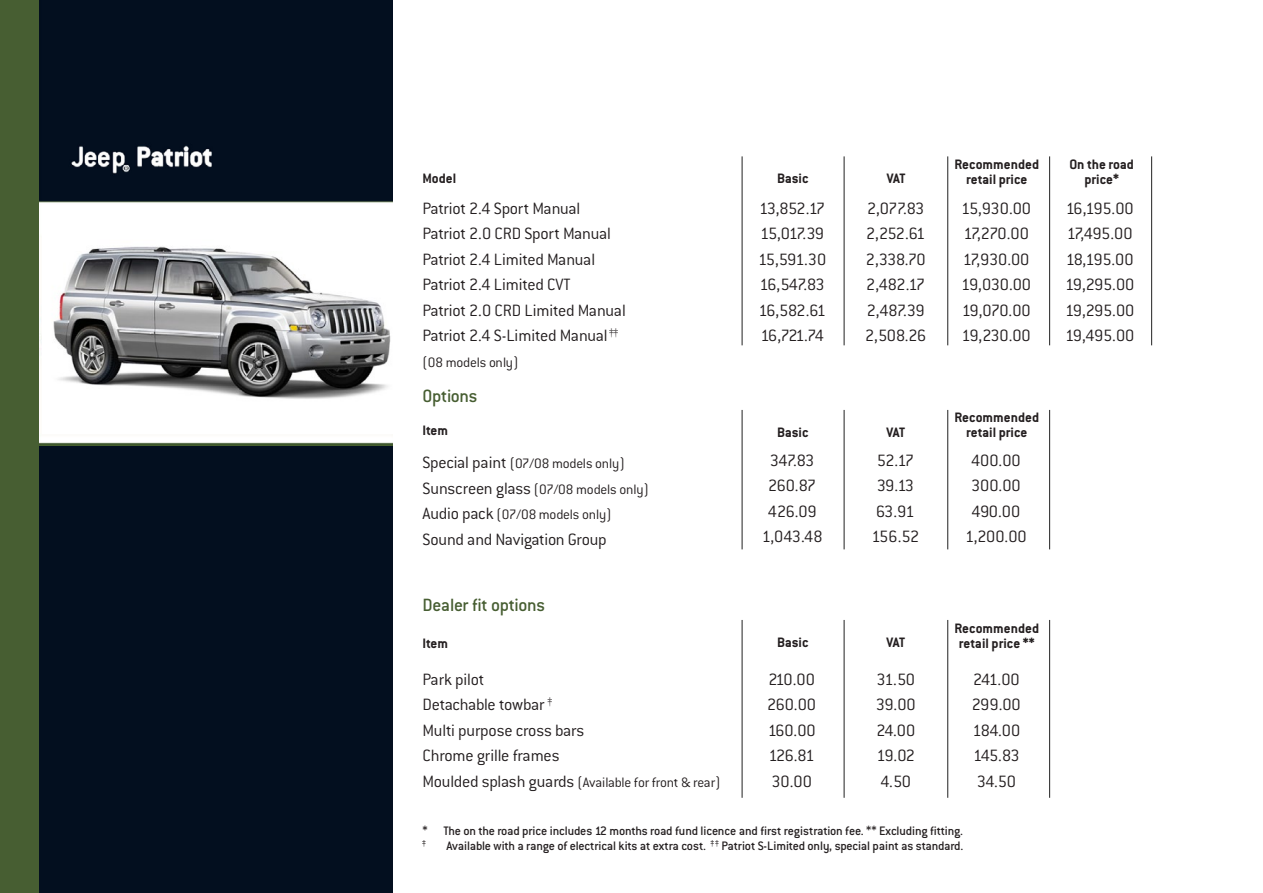
<style>
.page{position:relative;width:1263px;height:893px;background:#fff}
.page>*{position:absolute;margin:0;border:0;box-sizing:border-box;transform-origin:0 0}
.t1{font:500 19.5px "Conduit ITC";letter-spacing:-.015em;color:#475e32}
.t2{font:300 18px/25.5px "Conduit ITC";letter-spacing:-.02em;color:#241f20;text-align:justify}
.t3{font:300 18px/25.5px "Conduit ITC";letter-spacing:-.07em;color:#241f20}
.t4{font:300 18px/25.5px "Conduit ITC";color:#241f20;text-align:center}
.t5{font:300 18px/25.5px "Conduit ITC";letter-spacing:-.055em;color:#241f20}
.t6{font:300 15px/25.5px "Conduit ITC";letter-spacing:-.015em;color:#241f20}
.t7{font:700 15px/15px "Conduit ITC";color:#241f20;text-align:center}
.t8{font:500 13.5px "Conduit ITC";letter-spacing:-.01em;color:#241f20}
.t9{font:500 7.8px "Conduit ITC";color:#241f20}
.s1{font-size:18px}
</style>
<div class="page">
<img style="left:38px;top:0;width:355px;height:446px">
<div style="left:38px;top:446px;width:355px;height:447px;background:#030f1f"></div>
<div style="left:0;top:0;width:38px;height:893px;background:#475e32"></div>
<div style="left:42px;top:228px;width:356px;height:206px;background:#fff"></div>
<img style="left:53px;top:246px;width:338px;height:153px">
<hr style="left:742px;top:156px;width:1px;height:189px;background:#212121">
<hr style="left:844px;top:156px;width:1px;height:189px;background:#212121">
<hr style="left:947px;top:156px;width:1px;height:189px;background:#212121">
<hr style="left:1049px;top:156px;width:1px;height:189px;background:#212121">
<hr style="left:1151px;top:156px;width:1px;height:189px;background:#212121">
<hr style="left:742px;top:410px;width:1px;height:139px;background:#212121">
<hr style="left:844px;top:410px;width:1px;height:139px;background:#212121">
<hr style="left:947px;top:410px;width:1px;height:139px;background:#212121">
<hr style="left:1049px;top:410px;width:1px;height:139px;background:#212121">
<hr style="left:742px;top:620px;width:1px;height:178px;background:#212121">
<hr style="left:844px;top:620px;width:1px;height:178px;background:#212121">
<hr style="left:947px;top:620px;width:1px;height:178px;background:#212121">
<hr style="left:1049px;top:620px;width:1px;height:178px;background:#212121">
<p class="t7" style="left:423px;top:171px;width:35px">Model</p>
<p class="t2" style="left:423px;top:196px;width:205px;text-align:left">Patriot 2.4 Sport Manual<br>Patriot 2.0 CRD Sport Manual<br>Patriot 2.4 Limited Manual<br>Patriot 2.4 Limited CVT<br>Patriot 2.0 CRD Limited Manual<br>Patriot 2.4 S-Limited Manual <sup>‡‡</sup></p>
<p class="t6" style="left:423px;top:349px;width:97px">(08 models only)</p>
<p class="t1" style="left:423px;top:385px;width:56px">Options</p>
<p class="t7" style="left:423px;top:423px;width:27px">Item</p>
<p class="t6" style="left:423px;top:451px;width:228px"><span class="s1">Special paint</span> (07/08 models only)<br><span class="s1">Sunscreen glass</span> (07/08 models only)<br><span class="s1">Audio pack</span> (07/08 models only)</p>
<p class="t2" style="left:423px;top:526px;width:186px">Sound and Navigation Group</p>
<p class="t1" style="left:423px;top:594px;width:124px">Dealer fit options</p>
<p class="t7" style="left:423px;top:636px;width:27px">Item</p>
<p class="t2" style="left:423px;top:666px;width:163px;text-align:left">Park pilot<br>Detachable towbar <sup>‡<br></sup>Multi purpose cross bars<br>Chrome grille frames</p>
<p class="t6" style="left:423px;top:769px;width:299px"><span class="s1">Moulded splash guards</span> (Available for front &amp; rear)</p>
<p class="t7" style="left:777px;top:171px;width:33px">Basic</p>
<p class="t3" style="left:758px;top:196px;width:70px">13,852.17<br>15,017.39<br>15,591.30<br>16,547.83<br>16,582.61<br>16,721.74</p>
<p class="t7" style="left:777px;top:424px;width:33px">Basic</p>
<p class="t2" style="left:762px;top:448px;width:62px;text-align:center">347.83<br>260.87<br>426.09<br>1,043.48</p>
<p class="t7" style="left:777px;top:634px;width:33px">Basic</p>
<p class="t2" style="left:767px;top:666px;width:50px">210.00<br>260.00<br>160.00<br>126.81<br>30.00</p>
<p class="t7" style="left:887px;top:171px;width:20px">VAT</p>
<p class="t2" style="left:865px;top:196px;width:63px">2,077.83<br>2,252.61<br>2,338.70<br>2,482.17<br>2,487.39<br>2,508.26</p>
<p class="t7" style="left:887px;top:424px;width:20px">VAT</p>
<p class="t5" style="left:871px;top:448px;width:49px">52.17<br>39.13<br>63.91<br>156.52</p>
<p class="t7" style="left:954px;top:156px;width:86px">Recommended retail price</p>
<p class="t2" style="left:961px;top:196px;width:71px;text-align:left">15,930.00<br>17,270.00<br>17,930.00<br>19,030.00<br>19,070.00<br>19,230.00</p>
<p class="t7" style="left:954px;top:410px;width:86px">Recommended retail price</p>
<p class="t4" style="left:965px;top:448px;width:63px">400.00<br>300.00<br>490.00<br>1,200.00</p>
<p class="t7" style="left:887px;top:634px;width:20px">VAT</p>
<p class="t2" style="left:876px;top:666px;width:41px">31.50<br>39.00<br>24.00<br>19.02<br>4.50</p>
<p class="t7" style="left:954px;top:620px;width:86px;text-align:left">Recommended retail price **</p>
<p class="t2" style="left:972px;top:666px;width:50px">241.00<br>299.00<br>184.00<br>145.83<br>34.50</p>
<p class="t8" style="left:423px;top:823px;width:542px">* The on the road price includes 12 months road fund licence and first registration fee. ** Excluding fitting.</p>
<p class="t9" style="left:423px;top:838px;width:5px">‡</p>
<p class="t8" style="left:446px;top:838px;width:519px">Available with a range of electrical kits at extra cost. <sup>‡</sup> <sup>‡</sup> Patriot S-Limited only, special paint as standard.</p>
<p class="t7" style="left:1069px;top:156px;width:66px">On the road price*</p>
<p class="t2" style="left:1065px;top:196px;width:71px">16,195.00<br>17,495.00<br>18,195.00<br>19,295.00<br>19,295.00<br>19,495.00</p>
</div>
